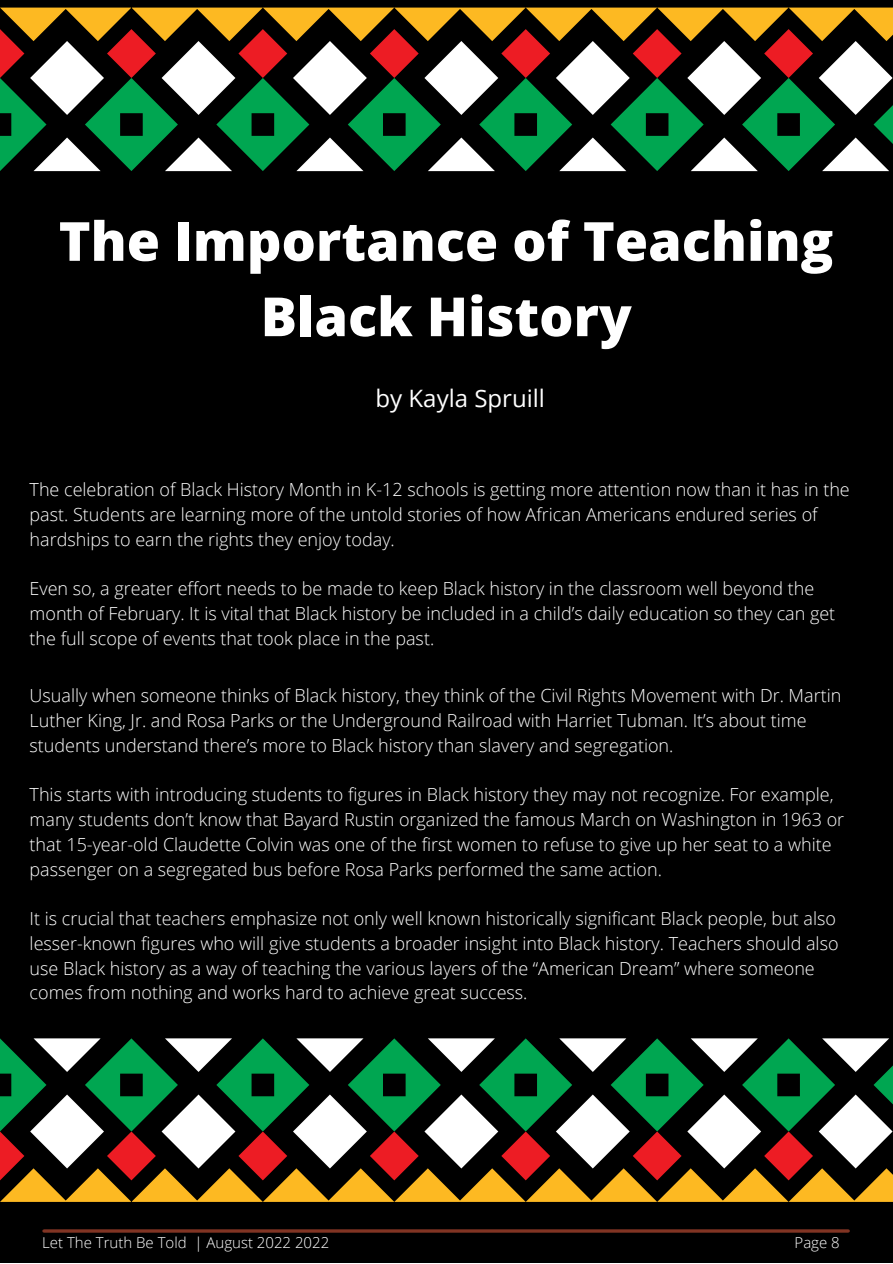
<style>
.page{position:relative;width:893px;height:1264px;background:#fff}
.page>*{position:absolute;margin:0;border:0;box-sizing:border-box;transform-origin:0 0}
.t1{font:800 54px/75.3px "Open Sans";color:#fff;text-align:center}
.t2{font:24px "Open Sans";color:#fff}
.t3{font:300 18px/24.8px "Open Sans";color:#fff}
.t4{font:300 15px "Open Sans";color:#fff}
</style>
<div class="page">
<div style="left:0;top:0;width:892px;height:1262px;background:#000"></div>
<svg style="left:0;top:1038px;width:892px;height:93px"></svg>
<svg style="left:0;top:1131px;width:892px;height:70px"></svg>
<svg style="left:0;top:78px;width:892px;height:93px"></svg>
<svg style="left:0;top:8px;width:892px;height:70px"></svg>
<hr style="left:44px;top:1229px;width:804px;height:3px;background:#813423">
<h1 class="t1" style="left:59px;top:202px;width:776px">The Importance of Teaching<br>Black History</h1>
<h2 class="t2" style="left:375px;top:381px;width:171px">by Kayla Spruill</h2>
<p class="t3" style="left:30px;top:477px;width:821px">The celebration of Black History Month in K-12 schools is getting more attention now than it has in the past. Students are learning more of the untold stories of how African Americans endured series of hardships to earn the rights they enjoy today.</p>
<p class="t3" style="left:30px;top:576px;width:807px">Even so, a greater effort needs to be made to keep Black history in the classroom well beyond the month of February. It is vital that Black history be included in a child’s daily education so they can get the full scope of events that took place in the past.</p>
<p class="t3" style="left:30px;top:683px;width:813px">Usually when someone thinks of Black history, they think of the Civil Rights Movement with Dr. Martin<br>Luther King, Jr. and Rosa Parks or the Underground Railroad with Harriet Tubman. It’s about time students understand there’s more to Black history than slavery and segregation.</p>
<p class="t3" style="left:30px;top:782px;width:816px">This starts with introducing students to figures in Black history they may not recognize. For example, many students don’t know that Bayard Rustin organized the famous March on Washington in 1963 or that 15-year-old Claudette Colvin was one of the first women to refuse to give up her seat to a white passenger on a segregated bus before Rosa Parks performed the same action.</p>
<p class="t3" style="left:30px;top:905px;width:810px">It is crucial that teachers emphasize not only well known historically significant Black people, but also lesser-known figures who will give students a broader insight into Black history. Teachers should also use Black history as a way of teaching the various layers of the “American Dream” where someone comes from nothing and works hard to achieve great success.</p>
<p class="t4" style="left:42px;top:1231px;width:288px">Let The Truth Be Told | August 2022 2022</p>
<p class="t4" style="left:794px;top:1231px;width:47px">Page 8</p>
</div>
